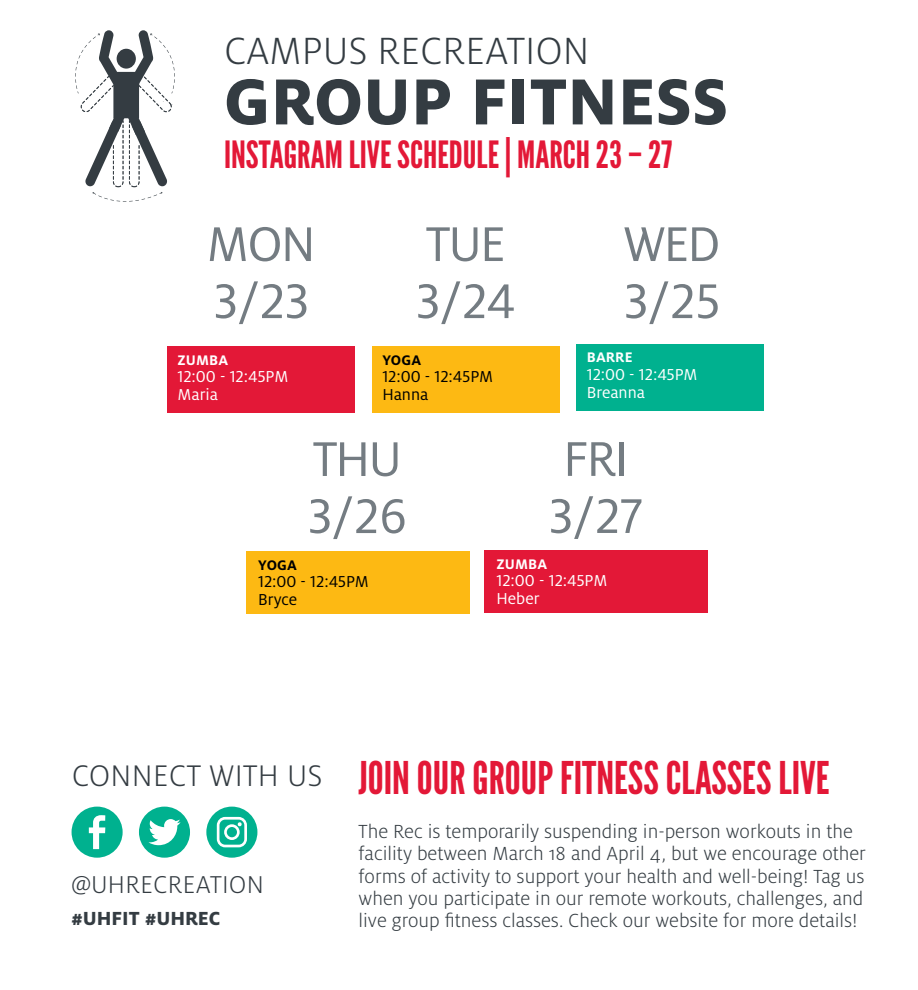
<style>
.page{position:relative;width:918px;height:990px;background:#fff}
.page>*{position:absolute;margin:0;border:0;box-sizing:border-box;transform-origin:0 0}
.t1{font:800 72px "Milo OT";color:#343c42}
.t2{font:54px/57.2px "Milo OT";letter-spacing:-.04em;color:#747c82}
.t3{font:45px "League Gothic";color:#e31837}
.t4{font:300 42px "Milo OT";color:#343c42}
.t5{font:37.5px "League Gothic";color:#e31837}
.t6{font:300 33px "Milo OT";letter-spacing:.01em;color:#343c42}
.t7{font:300 27px "Milo OT";letter-spacing:.01em;color:#343c42}
.t8{font:300 21px/22.2px "Milo OT";color:#343c42}
.t9{font:800 21px "Milo OT";color:#343c42}
.t10{font:17.55px/17.5px "Milo OT";color:#fff}
.t11{font:17.55px/17.5px "Milo OT";color:#000}
.t12{font:700 15.3px "Milo OT";letter-spacing:.01em;color:#fff}
.t13{font:700 15.3px "Milo OT";letter-spacing:.01em;color:#000}
</style>
<div class="page">
<svg style="left:75px;top:30px;width:100px;height:172px"></svg>
<div style="left:246px;top:552px;width:223px;height:62px;background:#fdb913"></div>
<div style="left:372px;top:346px;width:188px;height:67px;background:#fdb913"></div>
<div style="left:167px;top:346px;width:188px;height:67px;background:#e31837"></div>
<div style="left:484px;top:551px;width:224px;height:62px;background:#e31837"></div>
<div style="left:577px;top:344px;width:187px;height:66px;background:#00b18f"></div>
<svg style="left:139px;top:807px;width:51px;height:51px"></svg>
<svg style="left:72px;top:807px;width:51px;height:51px"></svg>
<svg style="left:206px;top:807px;width:51px;height:51px"></svg>
<h3 class="t4" style="left:224px;top:28px;width:367px">CAMPUS RECREATION</h3>
<h1 class="t1" style="left:224px;top:61px;width:506px">GROUP FITNESS</h1>
<h3 class="t5" style="left:224px;top:132px;width:450px">INSTAGRAM LIVE SCHEDULE | MARCH 23 – 27</h3>
<h2 class="t2" style="left:206px;top:216px;width:111px">MON<br>3/23</h2>
<h2 class="t2" style="left:416px;top:216px;width:101px">TUE<br>3/24</h2>
<p class="t12" style="left:178px;top:351px;width:52px">ZUMBA</p>
<p class="t10" style="left:177px;top:368px;width:112px">12:00 - 12:45PM<br>Maria</p>
<p class="t13" style="left:382px;top:351px;width:40px">YOGA</p>
<p class="t11" style="left:382px;top:368px;width:112px">12:00 - 12:45PM<br>Hanna</p>
<h2 class="t2" style="left:308px;top:431px;width:101px">THU<br>3/26</h2>
<h2 class="t2" style="left:623px;top:216px;width:99px">WED<br>3/25</h2>
<p class="t12" style="left:587px;top:349px;width:47px">BARRE</p>
<p class="t10" style="left:587px;top:366px;width:112px">12:00 - 12:45PM<br>Breanna</p>
<h2 class="t2" style="left:549px;top:431px;width:96px">FRI<br>3/27</h2>
<p class="t13" style="left:258px;top:556px;width:40px">YOGA</p>
<p class="t11" style="left:258px;top:573px;width:112px">12:00 - 12:45PM<br>Bryce</p>
<p class="t12" style="left:497px;top:555px;width:52px">ZUMBA</p>
<p class="t10" style="left:497px;top:572px;width:112px">12:00 - 12:45PM<br>Heber</p>
<h3 class="t6" style="left:72px;top:758px;width:252px">CONNECT WITH US</h3>
<p class="t7" style="left:72px;top:870px;width:194px">@UHRECREATION</p>
<p class="t9" style="left:72px;top:906px;width:150px">#UHFIT #UHREC</p>
<h3 class="t3" style="left:359px;top:751px;width:473px">JOIN OUR GROUP FITNESS CLASSES LIVE</h3>
<p class="t8" style="left:359px;top:821px;width:509px">The Rec is temporarily suspending in-person workouts in the facility between March 18 and April 4, but we encourage other forms of activity to support your health and well-being! Tag us when you participate in our remote workouts, challenges, and live group fitness classes. Check our website for more details!</p>
</div>
